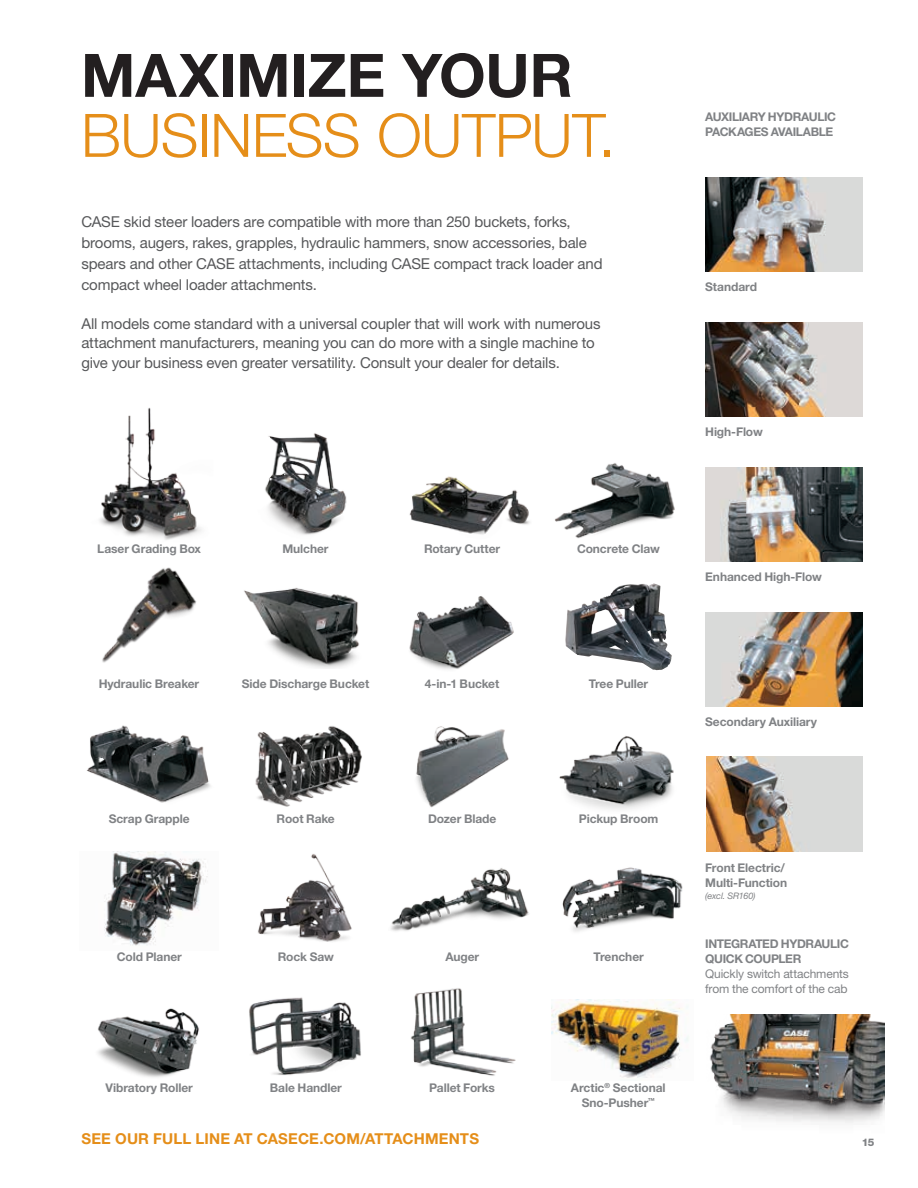
<style>
.page{position:relative;width:918px;height:1188px;background:#fff}
.page>*{position:absolute;margin:0;border:0;box-sizing:border-box;transform-origin:0 0}
.t1{font:300 60px "Helvetica Neue LT Std";letter-spacing:-.01em;color:#e58e19}
.t2{font:700 60px "Helvetica Neue LT Std";letter-spacing:-.005em;color:#231f20}
.t3{font:15px/21px "Helvetica Neue LT Std";letter-spacing:-.01em;color:#57585a}
.t4{font:700 15px "Helvetica Neue LT Std";letter-spacing:.01em;color:#e58e19}
.t5{font:700 12px/15px "Helvetica Neue LT Std";letter-spacing:-.01em;color:#808285}
.t6{font:700 12px/15px "Helvetica Neue LT Std";letter-spacing:-.03em;color:#808285}
.t7{font:12px/15px "Helvetica Neue LT Std";letter-spacing:-.01em;color:#808285}
.t8{font:800 10.5px "Helvetica Neue LT Std";color:#808285}
.t9{font:italic 9px "Helvetica Neue LT Std";letter-spacing:-.01em;color:#808285}
</style>
<div class="page">
<img style="left:710px;top:1015px;width:174px;height:108px">
<img style="left:705px;top:177px;width:158px;height:95px">
<img style="left:705px;top:612px;width:158px;height:95px">
<img style="left:705px;top:467px;width:158px;height:95px">
<img style="left:705px;top:322px;width:158px;height:95px">
<img style="left:706px;top:757px;width:157px;height:94px">
<img style="left:555px;top:463px;width:120px;height:75px">
<img style="left:265px;top:433px;width:82px;height:102px">
<img style="left:409px;top:476px;width:121px;height:59px">
<img style="left:99px;top:407px;width:103px;height:133px">
<img style="left:391px;top:868px;width:138px;height:63px">
<img style="left:562px;top:867px;width:121px;height:65px">
<img style="left:258px;top:854px;width:94px;height:88px">
<img style="left:104px;top:852px;width:104px;height:94px">
<img style="left:255px;top:726px;width:107px;height:81px">
<img style="left:559px;top:736px;width:115px;height:74px">
<img style="left:86px;top:725px;width:125px;height:78px">
<img style="left:416px;top:726px;width:93px;height:82px">
<img style="left:97px;top:1008px;width:102px;height:70px">
<img style="left:411px;top:988px;width:105px;height:88px">
<img style="left:551px;top:1000px;width:137px;height:78px">
<img style="left:249px;top:997px;width:112px;height:78px">
<img style="left:244px;top:587px;width:115px;height:81px">
<img style="left:409px;top:596px;width:105px;height:74px">
<img style="left:102px;top:567px;width:95px;height:96px">
<img style="left:565px;top:583px;width:89px;height:72px">
<h1 class="t2" style="left:81px;top:38px;width:493px">MAXIMIZE YOUR</h1>
<h1 class="t1" style="left:81px;top:99px;width:536px">BUSINESS OUTPUT.</h1>
<p class="t3" style="left:81px;top:211px;width:523px">CASE skid steer loaders are compatible with more than 250 buckets, forks, brooms, augers, rakes, grapples, hydraulic hammers, snow accessories, bale spears and other CASE attachments, including CASE compact track loader and compact wheel loader attachments.</p>
<p class="t3" style="left:81px;top:313px;width:521px;line-height:19.5px">All models come standard with a universal coupler that will work with numerous attachment manufacturers, meaning you can do more with a single machine to give your business even greater versatility. Consult your dealer for details.</p>
<p class="t6" style="left:705px;top:109px;width:132px">AUXILIARY HYDRAULIC<br>PACKAGES AVAILABLE</p>
<p class="t5" style="left:705px;top:279px;width:53px">Standard</p>
<p class="t5" style="left:705px;top:424px;width:59px">High-Flow</p>
<p class="t5" style="left:97px;top:541px;width:105px">Laser Grading Box</p>
<p class="t5" style="left:282px;top:541px;width:48px">Mulcher</p>
<p class="t5" style="left:424px;top:541px;width:78px">Rotary Cutter</p>
<p class="t5" style="left:577px;top:541px;width:84px">Concrete Claw</p>
<p class="t5" style="left:99px;top:676px;width:102px">Hydraulic Breaker</p>
<p class="t5" style="left:242px;top:676px;width:129px">Side Discharge Bucket</p>
<p class="t5" style="left:425px;top:676px;width:76px">4-in-1 Bucket</p>
<p class="t5" style="left:589px;top:676px;width:61px">Tree Puller</p>
<p class="t5" style="left:109px;top:811px;width:82px">Scrap Grapple</p>
<p class="t5" style="left:277px;top:811px;width:60px">Root Rake</p>
<p class="t5" style="left:428px;top:811px;width:70px">Dozer Blade</p>
<p class="t5" style="left:579px;top:811px;width:81px">Pickup Broom</p>
<p class="t5" style="left:117px;top:949px;width:67px">Cold Planer</p>
<p class="t5" style="left:278px;top:949px;width:58px">Rock Saw</p>
<p class="t5" style="left:445px;top:949px;width:35px">Auger</p>
<p class="t5" style="left:594px;top:949px;width:52px">Trencher</p>
<p class="t5" style="left:106px;top:1080px;width:89px">Vibratory Roller</p>
<p class="t5" style="left:270px;top:1080px;width:74px">Bale Handler</p>
<p class="t5" style="left:429px;top:1080px;width:67px">Pallet Forks</p>
<p class="t5" style="left:571px;top:1080px;width:96px;text-align:center">Arctic<sup>®</sup> Sectional<br>Sno-Pusher<sup>™</sup></p>
<p class="t5" style="left:705px;top:569px;width:118px">Enhanced High-Flow</p>
<p class="t5" style="left:705px;top:714px;width:113px">Secondary Auxiliary</p>
<p class="t5" style="left:705px;top:860px;width:84px">Front Electric/<br>Multi-Function</p>
<p class="t9" style="left:705px;top:890px;width:52px">(excl. SR160)</p>
<p class="t6" style="left:705px;top:936px;width:145px">INTEGRATED HYDRAULIC<br>QUICK COUPLER</p>
<p class="t7" style="left:705px;top:966px;width:145px">Quickly switch attachments from the comfort of the cab</p>
<p class="t4" style="left:81px;top:1130px;width:399px">SEE OUR FULL LINE AT CASECE.COM/ATTACHMENTS</p>
<p class="t8" style="left:862px;top:1136px;width:14px">15</p>
</div>
